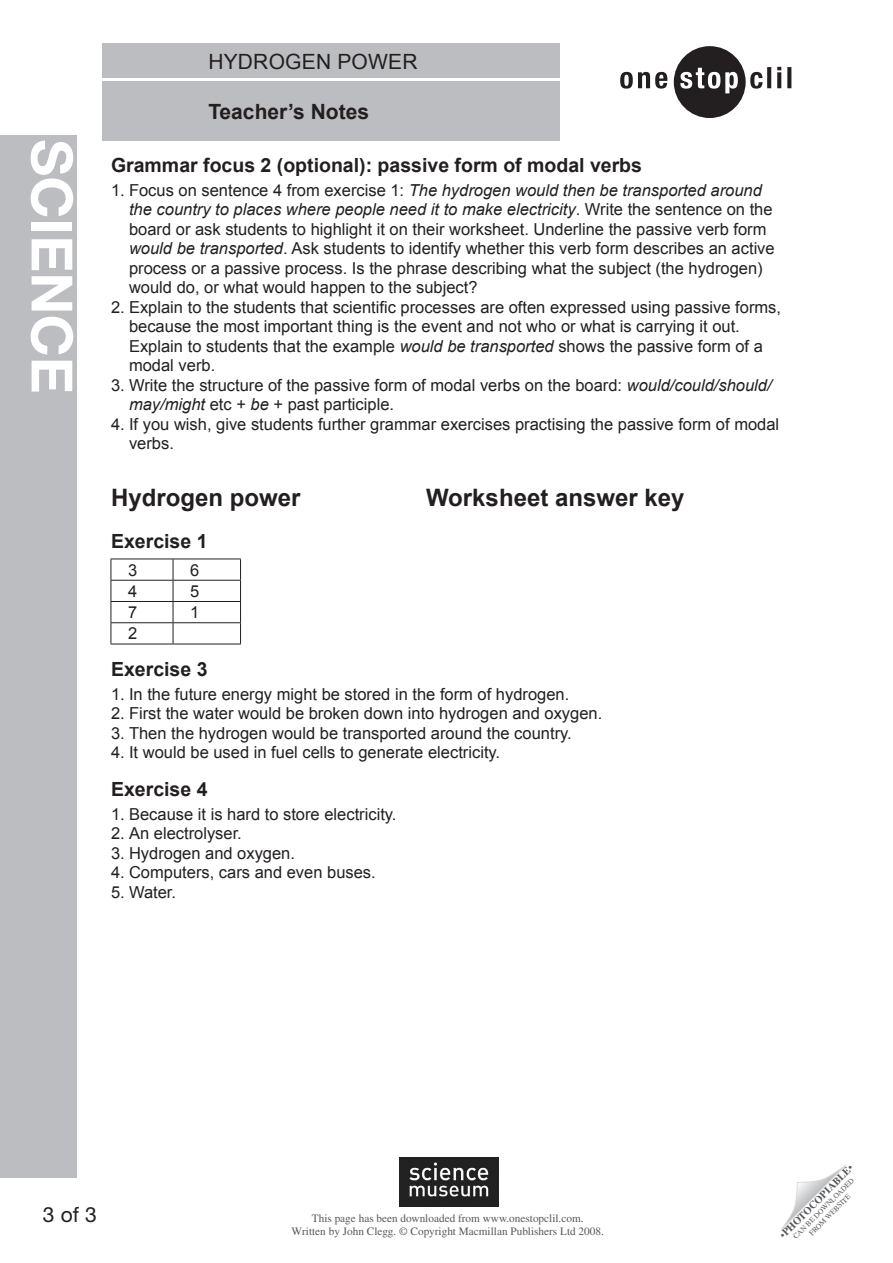
<style>
.page{position:relative;width:893px;height:1263px;background:#fff}
.page>*{position:absolute;margin:0;border:0;box-sizing:border-box;transform-origin:0 0}
.t1{font:700 57px "Helvetica Neue LT Std";color:#fff}
.Heading_1{font:700 24px "Arial";color:#231f20}
.Title_in_green_box{font:700 21px "Arial";color:#231f20}
.t2{font:21px "Arial";letter-spacing:.01em;color:#231f20}
.folio{font:21px "Helvetica Neue LT Std";color:#231f20}
.Heading_3{font:700 19.5px "Arial";color:#231f20}
.TB{font:16.5px/19.5px "Arial";color:#231f20}
.t3{font:11.25px "Times LT Std";color:#57585a}
.t4{font:700 10.5px "Times LT Std";color:#57585a}
.t5{font:7.5px/9px "Times LT Std";color:#57585a;text-align:center}
.s1{font-style:italic}
.s2{font-weight:400}
</style>
<div class="page">
<div style="left:102px;top:44px;width:457px;height:34px;background:#bcbdc0"></div>
<svg style="left:781px;top:1165px;width:65px;height:65px"></svg>
<div style="left:674px;top:46px;width:72px;height:72px;background:#231f20;border-radius:50%"></div>
<svg style="left:620px;top:72px;width:47px;height:17px"></svg>
<svg style="left:680px;top:68px;width:58px;height:25px"></svg>
<svg style="left:750px;top:67px;width:41px;height:22px"></svg>
<div style="left:0;top:135px;width:77px;height:1043px;background:#bcbdc0"></div>
<img style="left:400px;top:1157px;width:98px;height:49px">
<hr style="left:111px;top:559px;width:62px;height:1px;background:#231f20">
<hr style="left:173px;top:559px;width:68px;height:1px;background:#231f20">
<hr style="left:111px;top:580px;width:62px;height:1px;background:#231f20">
<hr style="left:173px;top:580px;width:68px;height:1px;background:#231f20">
<hr style="left:111px;top:601px;width:62px;height:1px;background:#231f20">
<hr style="left:173px;top:601px;width:68px;height:1px;background:#231f20">
<hr style="left:111px;top:622px;width:62px;height:1px;background:#231f20">
<svg style="left:111px;top:559px;width:1px;height:85px"></svg>
<hr style="left:173px;top:622px;width:68px;height:1px;background:#231f20">
<svg style="left:173px;top:559px;width:1px;height:85px"></svg>
<svg style="left:240px;top:559px;width:1px;height:85px"></svg>
<hr style="left:111px;top:644px;width:62px;height:1px;background:#231f20">
<hr style="left:173px;top:644px;width:68px;height:1px;background:#231f20">
<div style="left:102px;top:81px;width:457px;height:60px;background:#bcbdc0"></div>
<h1 class="t1" style="left:87px;top:139px;width:256px;rotate:90deg">science</h1>
<p class="t2" style="left:208px;top:48px;width:211px">Hydrogen power</p>
<p class="Title_in_green_box" style="left:208px;top:97px;width:162px">Teacher’s Notes</p>
<p class="Heading_3" style="left:111px;top:152px;width:532px">Grammar focus 2 (optional): passive form of modal verbs</p>
<p class="TB" style="left:129px;top:180px;width:647px;text-indent:-18px">1. Focus on sentence 4 from exercise 1: <span class="s1">The hydrogen would then be transported around the country to places where people need it to make electricity</span>. Write the sentence on the board or ask students to highlight it on their worksheet. Underline the passive verb form <span class="s1">would be transported</span>. Ask students to identify whether this verb form describes an active process or a passive process. Is the phrase describing what the subject (the hydrogen) would do, or what would happen to the subject?</p>
<p class="TB" style="left:129px;top:297px;width:654px;text-indent:-18px">2. Explain to the students that scientific processes are often expressed using passive forms, because the most important thing is the event and not who or what is carrying it out.<br>Explain to students that the example <span class="s1">would be transported</span> shows the passive form of a modal verb.</p>
<p class="TB" style="left:129px;top:375px;width:644px;text-indent:-18px">3. Write the structure of the passive form of modal verbs on the board: <span class="s1">would/could/should/ may/might</span> etc + <span class="s1">be</span> + past participle.</p>
<p class="TB" style="left:129px;top:414px;width:652px;text-indent:-18px">4. If you wish, give students further grammar exercises practising the passive form of modal verbs.</p>
<p class="Heading_1" style="left:111px;top:482px;width:191px">Hydrogen power</p>
<p class="Heading_1" style="left:426px;top:482px;width:260px">Worksheet answer key</p>
<p class="Heading_3" style="left:111px;top:528px;width:98px">Exercise 1</p>
<p class="TB" style="left:128px;top:560px;width:11px">3</p>
<p class="TB" style="left:190px;top:560px;width:11px">6</p>
<p class="TB" style="left:128px;top:581px;width:11px">4</p>
<p class="TB" style="left:190px;top:581px;width:11px">5</p>
<p class="TB" style="left:128px;top:603px;width:11px">7</p>
<p class="TB" style="left:190px;top:603px;width:11px">1</p>
<p class="TB" style="left:128px;top:624px;width:11px">2</p>
<p class="Heading_3" style="left:111px;top:656px;width:98px">Exercise 3</p>
<p class="TB" style="left:111px;top:684px;width:460px">1. In the future energy might be stored in the form of hydrogen.</p>
<p class="TB" style="left:111px;top:704px;width:493px">2. First the water would be broken down into hydrogen and oxygen.</p>
<p class="TB" style="left:111px;top:723px;width:462px">3. Then the hydrogen would be transported around the country.</p>
<p class="TB" style="left:111px;top:743px;width:391px">4. It would be used in fuel cells to generate electricity.</p>
<p class="Heading_3" style="left:111px;top:776px;width:98px">Exercise 4</p>
<p class="TB" style="left:111px;top:804px;width:287px">1. Because it is hard to store electricity.</p>
<p class="TB" style="left:111px;top:824px;width:132px">2. An electrolyser.</p>
<p class="TB" style="left:111px;top:843px;width:186px">3. Hydrogen and oxygen.</p>
<p class="TB" style="left:111px;top:863px;width:266px">4. Computers, cars and even buses.</p>
<p class="TB" style="left:111px;top:882px;width:67px">5. Water.</p>
<p class="folio" style="left:43px;top:1202px;width:55px">3 of 3</p>
<p class="t3" style="left:312px;top:1211px;width:273px">This page has been downloaded from www.onestopclil.com.</p>
<p class="t3" style="left:292px;top:1225px;width:314px">Written by John Clegg. © Copyright Macmillan Publishers Ltd 2008.</p>
<p class="t4" style="left:777px;top:1232px;width:101px;rotate:-45deg"><span class="s2">•</span>PHOTOCOPIABLE<span class="s2">•</span></p>
<p class="t5" style="left:791px;top:1234px;width:84px;rotate:-45deg">CAN BE DOWNLOADED<br>FROM WEBSITE</p>
</div>
